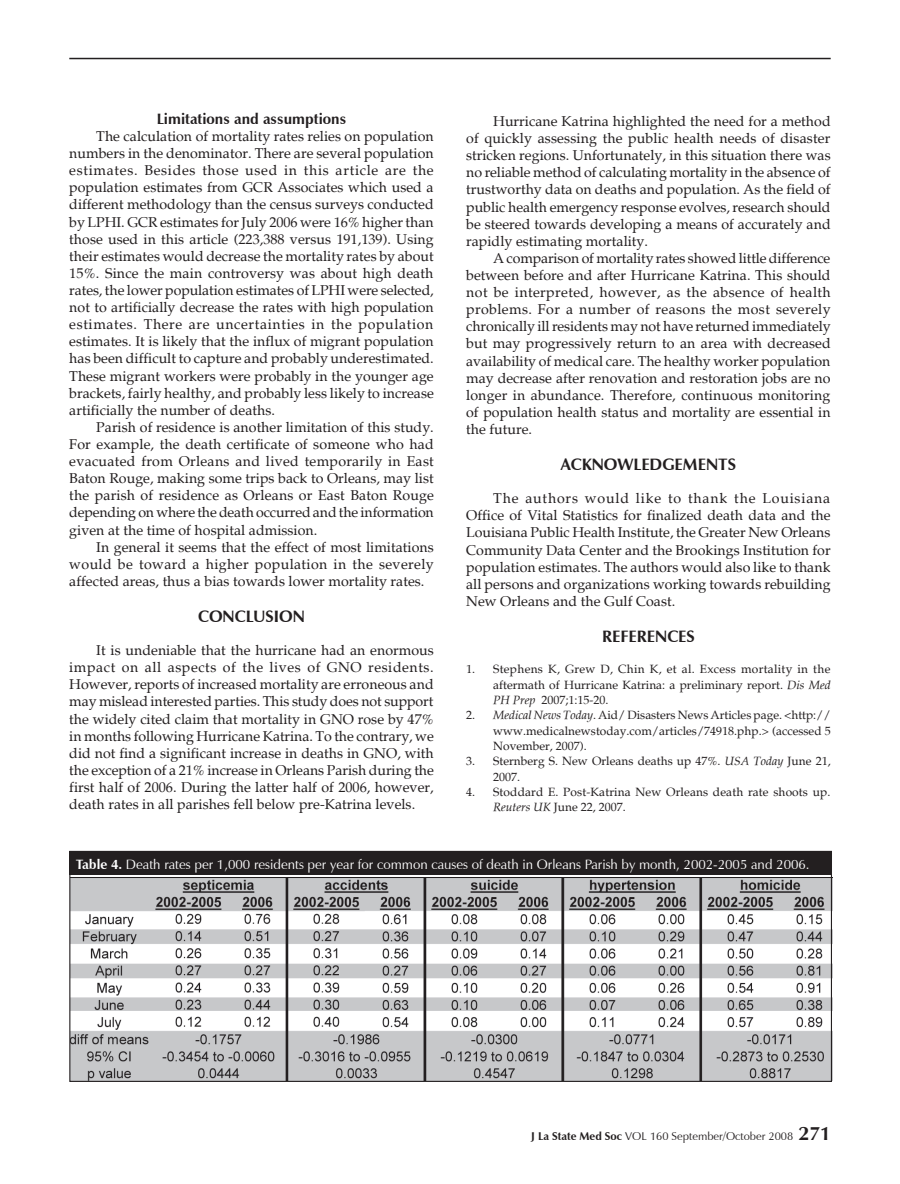
<style>
.page{position:relative;width:900px;height:1184px;background:#fff}
.page>*{position:absolute;margin:0;border:0;box-sizing:border-box;transform-origin:0 0}
.t1{font:700 16.5px "Zapf Humanist 601 BT";color:#231f20}
.t2{font:700 15px "Zapf Humanist 601 BT";color:#231f20}
.t3{font:14.25px/17.1px "Palatia";color:#231f20;text-align:justify}
.t4{font:13.5px "Zapf Humanist 601 BT";color:#fff}
.t5{font:12px/15.3px "Palatia";color:#231f20;text-align:justify}
.t6{font:11.25px "Zapf Humanist 601 BT";color:#231f20}
.s1{font-style:italic}
.s2{font-weight:700}
.s3{font-weight:700;font-size:19.5px}
</style>
<div class="page">
<hr style="left:69px;top:58px;width:762px;height:1px;background:#231f20">
<div style="left:70px;top:851px;width:762px;height:23px;background:#231f20"></div>
<img style="left:71px;top:877px;width:759px;height:203px">
<div style="left:69px;top:850px;width:763px;height:232px;border:1px solid #231f20"></div>
<p class="t2" style="left:157px;top:109px;width:191px">LIMITATIONS AND ASSUMPTIONS</p>
<p class="t3" style="left:69px;top:128px;width:366px;text-indent:27px">The calculation of mortality rates relies on population numbers in the denominator. There are several population estimates. Besides those used in this article are the population estimates from GCR Associates which used a different methodology than the census surveys conducted by LPHI. GCR estimates for July 2006 were 16% higher than those used in this article (223,388 versus 191,139). Using their estimates would decrease the mortality rates by about 15%. Since the main controversy was about high death rates, the lower population estimates of LPHI were selected, not to artificially decrease the rates with high population estimates. There are uncertainties in the population estimates. It is likely that the influx of migrant population has been difficult to capture and probably underestimated.<br>These migrant workers were probably in the younger age brackets, fairly healthy, and probably less likely to increase artificially the number of deaths.</p>
<p class="t3" style="left:69px;top:418px;width:366px;text-indent:27px">Parish of residence is another limitation of this study.<br>For example, the death certificate of someone who had evacuated from Orleans and lived temporarily in East Baton Rouge, making some trips back to Orleans, may list the parish of residence as Orleans or East Baton Rouge depending on where the death occurred and the information given at the time of hospital admission.</p>
<p class="t3" style="left:69px;top:538px;width:366px;text-indent:27px">In general it seems that the effect of most limitations would be toward a higher population in the severely affected areas, thus a bias towards lower mortality rates.</p>
<p class="t1" style="left:198px;top:606px;width:108px">CONCLUSION</p>
<p class="t3" style="left:69px;top:642px;width:366px;text-indent:27px">It is undeniable that the hurricane had an enormous impact on all aspects of the lives of GNO residents.<br>However, reports of increased mortality are erroneous and may mislead interested parties. This study does not support the widely cited claim that mortality in GNO rose by 47% in months following Hurricane Katrina. To the contrary, we did not find a significant increase in deaths in GNO, with the exception of a 21% increase in Orleans Parish during the first half of 2006. During the latter half of 2006, however, death rates in all parishes fell below pre-Katrina levels.</p>
<p class="t3" style="left:466px;top:113px;width:366px;text-indent:27px">Hurricane Katrina highlighted the need for a method of quickly assessing the public health needs of disaster stricken regions. Unfortunately, in this situation there was no reliable method of calculating mortality in the absence of trustworthy data on deaths and population. As the field of public health emergency response evolves, research should be steered towards developing a means of accurately and rapidly estimating mortality.</p>
<p class="t3" style="left:466px;top:249px;width:366px;text-indent:27px">A comparison of mortality rates showed little difference between before and after Hurricane Katrina. This should not be interpreted, however, as the absence of health problems. For a number of reasons the most severely chronically ill residents may not have returned immediately but may progressively return to an area with decreased availability of medical care. The healthy worker population may decrease after renovation and restoration jobs are no longer in abundance. Therefore, continuous monitoring of population health status and mortality are essential in the future.</p>
<p class="t1" style="left:561px;top:454px;width:177px">ACKNOWLEDG EMENTS</p>
<p class="t3" style="left:466px;top:490px;width:366px;text-indent:27px">The authors would like to thank the Louisiana Office of Vital Statistics for finalized death data and the Louisiana Public Health Institute, the Greater New Orleans Community Data Center and the Brookings Institution for population estimates. The authors would also like to thank all persons and organizations working towards rebuilding New Orleans and the Gulf Coast.</p>
<p class="t1" style="left:602px;top:626px;width:94px">REFERENCES</p>
<p class="t5" style="left:493px;top:662px;width:339px;text-indent:-27px">1. Stephens K, Grew D, Chin K, et al. Excess mortality in the aftermath of Hurricane Katrina: a preliminary report. <span class="s1">Dis Med PH Prep</span> 2007;1:15-20.</p>
<p class="t5" style="left:493px;top:707px;width:339px;text-indent:-27px">2. <span class="s1">Medical News Today</span>. Aid/ Disasters News Articles page. &lt;http:// www.medicalnewstoday.com/articles/74918.php.&gt; (accessed 5<br>November, 2007).</p>
<p class="t5" style="left:493px;top:753px;width:339px;text-indent:-27px">3. Sternberg S. New Orleans deaths up 47%. <span class="s1">USA Today</span> June 21,<br>2007.</p>
<p class="t5" style="left:493px;top:784px;width:339px;text-indent:-27px">4. Stoddard E. Post-Katrina New Orleans death rate shoots up.<br><span class="s1">Reuters UK</span> June 22, 2007.</p>
<p class="t4" style="left:76px;top:855px;width:735px"><span class="s2">TABLE 4.</span> Death rates per 1,000 residents per year for common causes of death in Orleans Parish by month, 2002-2005 and 2006.</p>
<p class="t6" style="left:531px;top:1129px;width:301px"><span class="s2">J LA STATE MED SOC</span> VOL 160 September/October 2008 <span class="s3">271</span></p>
</div>
